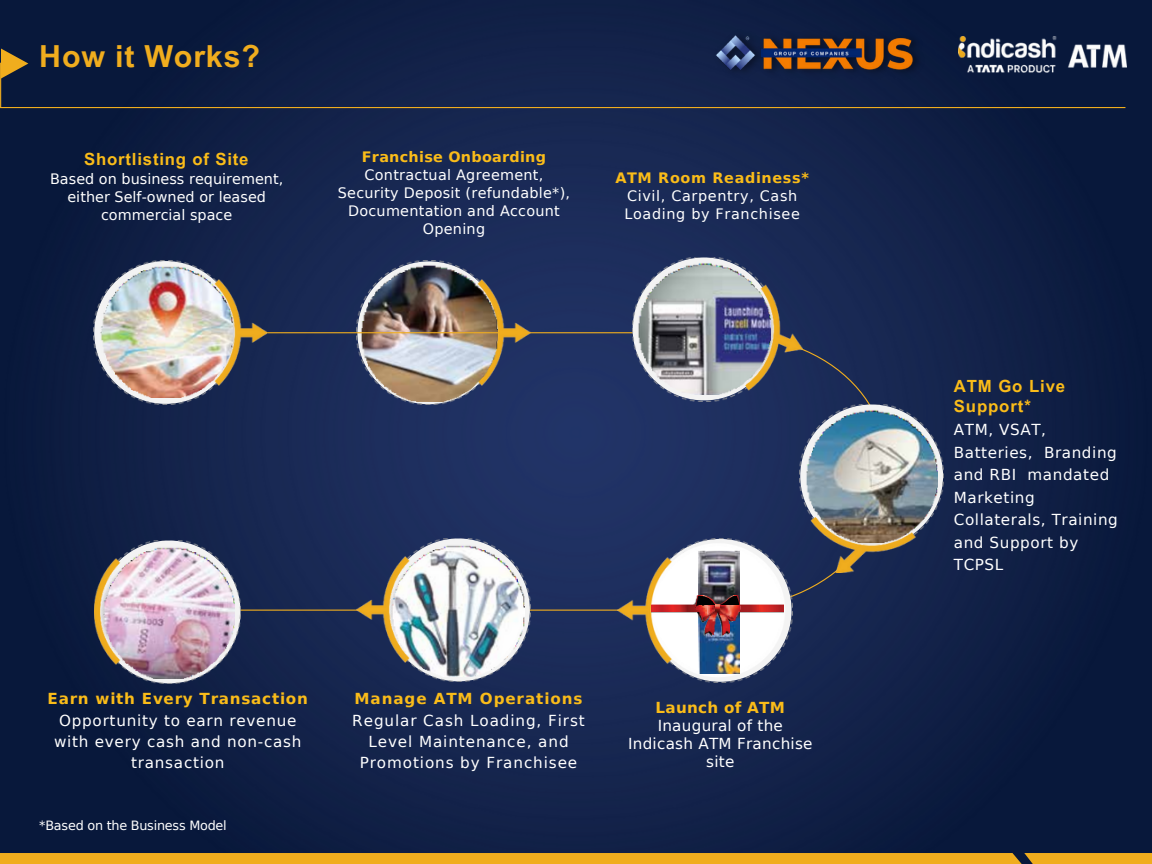
<style>
.page{position:relative;width:1152px;height:864px;background:#fff}
.page>*{position:absolute;margin:0;border:0;box-sizing:border-box;transform-origin:0 0}
.t1{font:700 30.45px "Arial MT Pro";letter-spacing:.025em;color:#f0ad1e}
.t2{font:700 16.8px/20.2px "Arial MT Pro";letter-spacing:.045em;color:#fabc19}
.t3{font:15.15px/22.5px "DejaVu Sans";letter-spacing:.05em;color:#fff;text-align:center}
.t4{font:15.15px/18px "DejaVu Sans";letter-spacing:.02em;color:#fff;text-align:center}
.t5{font:14.4px/18px "DejaVu Sans";letter-spacing:.02em;color:#fff;text-align:center}
.t6{font:14.4px/18px "DejaVu Sans";color:#fff;text-align:center}
.t7{font:14.4px/18px "DejaVu Sans";letter-spacing:.045em;color:#fff;text-align:center}
.t8{font:12.75px "DejaVu Sans";letter-spacing:-.015em;color:#fff}
.s1{font-weight:700;color:#fabc19}
</style>
<div class="page">
<img style="left:0;top:0;width:1152px;height:853px">
<div style="left:0;top:853px;width:1152px;height:11px;background:#f0ad1e"></div>
<svg style="left:0;top:63px;width:1126px;height:46px;background:#152243"></svg>
<svg style="left:1px;top:48px;width:27px;height:31px"></svg>
<img style="left:959px;top:37px;width:168px;height:36px">
<img style="left:357px;top:261px;width:173px;height:71px">
<img style="left:360px;top:265px;width:137px;height:67px">
<svg style="left:129px;top:332px;width:760px;height:279px;background:#26355e"></svg>
<img style="left:94px;top:261px;width:173px;height:144px">
<img style="left:100px;top:265px;width:132px;height:132px">
<img style="left:632px;top:257px;width:170px;height:144px">
<img style="left:638px;top:262px;width:132px;height:133px">
<img style="left:800px;top:404px;width:144px;height:169px">
<img style="left:805px;top:409px;width:133px;height:133px">
<img style="left:617px;top:538px;width:176px;height:144px">
<img style="left:649px;top:539px;width:143px;height:143px">
<img style="left:357px;top:538px;width:173px;height:144px">
<img style="left:391px;top:544px;width:133px;height:132px">
<img style="left:95px;top:540px;width:146px;height:144px">
<img style="left:102px;top:546px;width:133px;height:133px">
<img style="left:712px;top:27px;width:214px;height:53px">
<p class="t1" style="left:39px;top:45px;width:222px">How it Works?</p>
<p class="t2" style="left:84px;top:151px;width:166px">Shortlisting of Site</p>
<p class="t6" style="left:50px;top:170px;width:235px">Based on business requirement, either Self-owned or leased commercial space</p>
<p class="t5" style="left:338px;top:148px;width:234px"><span class="s1">Franchise Onboarding<br></span>Contractual Agreement,<br>Security Deposit (refundable*),<br>Documentation and Account<br>Opening</p>
<p class="t7" style="left:615px;top:169px;width:195px"><span class="s1">ATM Room Readiness*<br></span>Civil, Carpentry, Cash<br>Loading by Franchisee</p>
<p class="t3" style="left:48px;top:688px;width:262px;line-height:21.3px"><span class="s1">Earn with Every Transaction<br></span>Opportunity to earn revenue with every cash and non-cash transaction</p>
<p class="t8" style="left:39px;top:819px;width:189px">*Based on the Business Model</p>
<p class="t3" style="left:352px;top:688px;width:234px;line-height:21.3px"><span class="s1">Manage ATM Operations<br></span>Regular Cash Loading, First<br>Level Maintenance, and<br>Promotions by Franchisee</p>
<p class="t4" style="left:628px;top:699px;width:186px"><span class="s1">Launch of ATM<br></span>Inaugural of the<br>Indicash ATM Franchise site</p>
<p class="t2" style="left:954px;top:378px;width:113px">ATM Go Live<br>Support*</p>
<p class="t3" style="left:954px;top:419px;width:166px;text-align:left">ATM, VSAT,<br>Batteries, Branding and RBI mandated<br>Marketing<br>Collaterals, Training and Support by<br>TCPSL</p>
</div>
